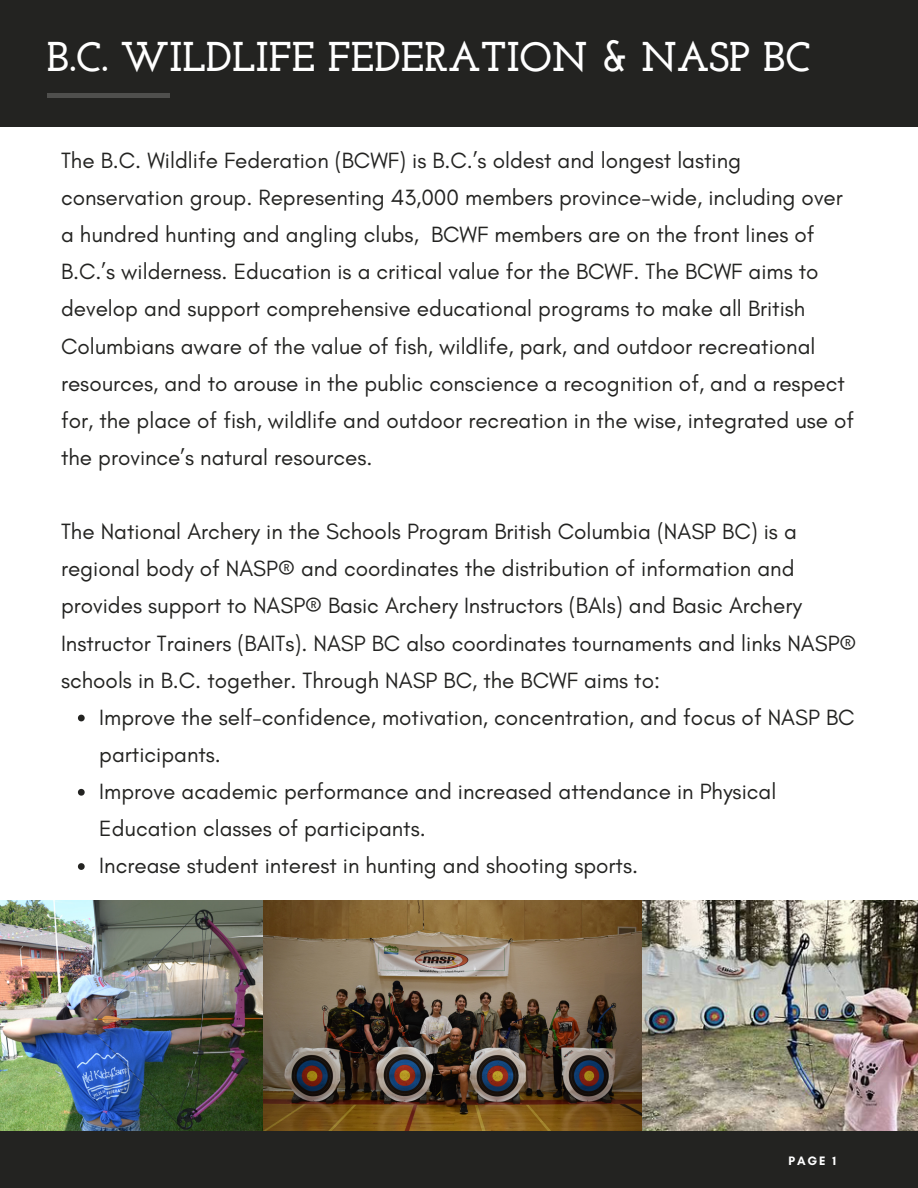
<style>
.page{position:relative;width:918px;height:1188px;background:#fff}
.page>*{position:absolute;margin:0;border:0;box-sizing:border-box;transform-origin:0 0}
.t1{font:700 41.4px "Josefin Slab";color:#fff}
.t2{font:22.5px/37.2px "Glacial Indifference";color:#232321}
.t3{font:700 12.45px "Glacial Indifference";color:#fff}
</style>
<div class="page">
<div style="left:0;top:0;width:918px;height:126px;background:#232321"></div>
<svg style="left:78px;top:715px;width:7px;height:6px"></svg>
<svg style="left:78px;top:789px;width:7px;height:7px"></svg>
<svg style="left:78px;top:863px;width:7px;height:7px"></svg>
<div style="left:47px;top:93px;width:122px;height:5px;background:#4f4f4d"></div>
<img style="left:0;top:901px;width:263px;height:231px">
<img style="left:641px;top:901px;width:277px;height:231px">
<img style="left:263px;top:901px;width:378px;height:231px">
<div style="left:0;top:1132px;width:918px;height:56px;background:#232321"></div>
<p class="t1" style="left:47px;top:40px;width:765px">B.C. WILDLIFE FEDERATION &amp; NASP BC</p>
<p class="t2" style="left:61px;top:141px;width:795px">The B.C. Wildlife Federation (BCWF) is B.C.’s oldest and longest lasting conservation group. Representing 43,000 members province-wide, including over a hundred hunting and angling clubs, BCWF members are on the front lines of B.C.’s wilderness. Education is a critical value for the BCWF. The BCWF aims to develop and support comprehensive educational programs to make all British Columbians aware of the value of fish, wildlife, park, and outdoor recreational resources, and to arouse in the public conscience a recognition of, and a respect for, the place of fish, wildlife and outdoor recreation in the wise, integrated use of the province’s natural resources.</p>
<p class="t2" style="left:61px;top:513px;width:797px">The National Archery in the Schools Program British Columbia (NASP BC) is a regional body of NASP® and coordinates the distribution of information and provides support to NASP® Basic Archery Instructors (BAIs) and Basic Archery Instructor Trainers (BAITs). NASP BC also coordinates tournaments and links NASP® schools in B.C. together. Through NASP BC, the BCWF aims to:</p>
<p class="t2" style="left:99px;top:698px;width:757px">Improve the self-confidence, motivation, concentration, and focus of NASP BC participants.</p>
<p class="t2" style="left:99px;top:773px;width:679px">Improve academic performance and increased attendance in Physical<br>Education classes of participants.</p>
<p class="t2" style="left:99px;top:847px;width:540px">Increase student interest in hunting and shooting sports.</p>
<p class="t3" style="left:789px;top:1153px;width:49px">PAGE 1</p>
</div>
